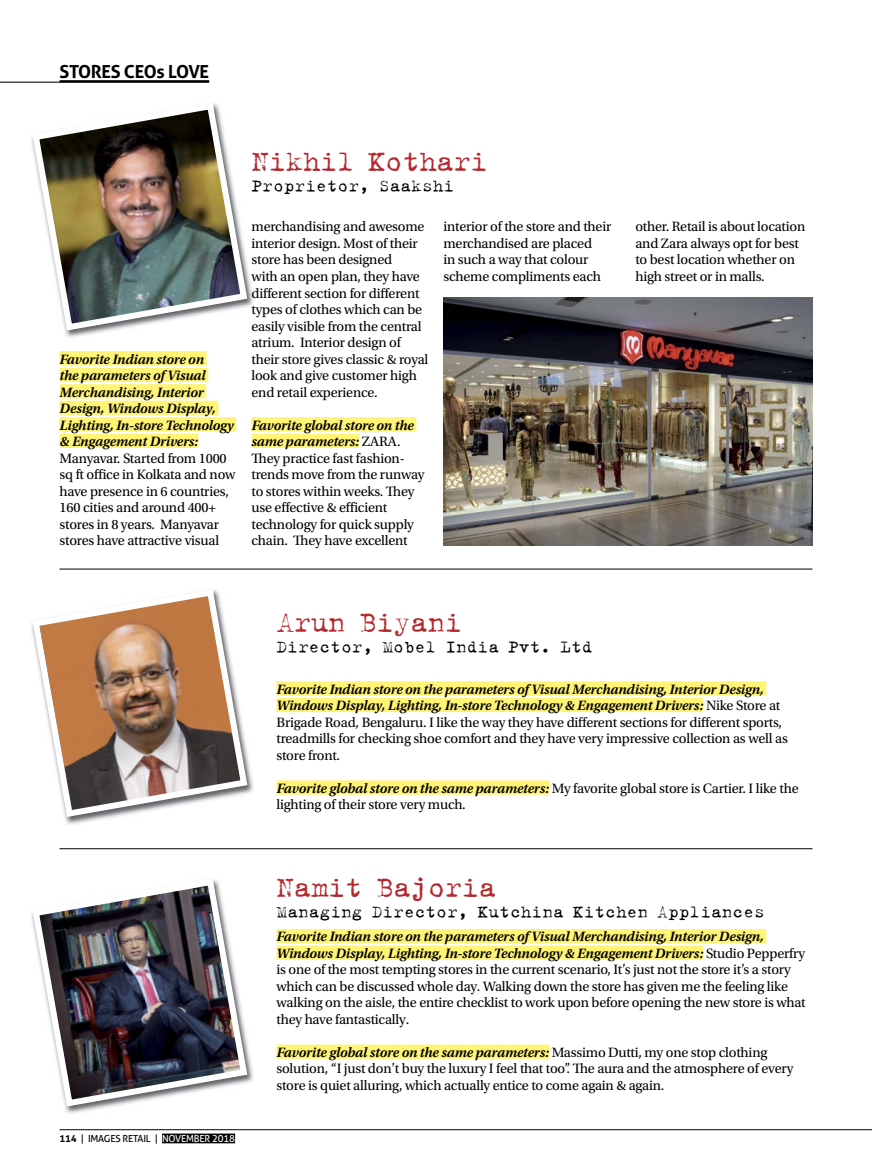
<style>
.page{position:relative;width:872px;height:1170px;background:#fff}
.page>*{position:absolute;margin:0;border:0;box-sizing:border-box;transform-origin:0 0}
.t1{font:30px "Typical Writer";letter-spacing:-.03em;color:#b4282e}
.t2{font:18px "Typical Writer";color:#000}
.t3{font:700 18px "Aller";letter-spacing:-.02em;color:#000}
.t4{font:14.25px/16.5px "Utopia Std";letter-spacing:-.015em;color:#000}
.t5{font:italic 600 14.25px/16.5px "Utopia Std";letter-spacing:-.015em;color:#000}
.t6{font:9.75px "Aller";letter-spacing:-.02em;color:#000}
.s1{font-weight:600;font-style:italic}
.s2{font-weight:700}
.s3{color:#fff}
</style>
<div class="page">
<hr style="left:60px;top:80px;width:149px;height:2px;background:#000">
<div style="left:162px;top:1133px;width:73px;height:10px;background:#000"></div>
<hr style="left:60px;top:1129px;width:812px;height:1px;background:#000">
<hr style="left:0;top:82px;width:209px;height:1px;background:#000">
<img style="left:31px;top:879px;width:220px;height:230px">
<img style="left:31px;top:589px;width:220px;height:231px">
<div style="left:276px;top:681px;width:490px;height:14px;background:#fff476"></div>
<div style="left:276px;top:697px;width:427px;height:15px;background:#fff476"></div>
<div style="left:276px;top:780px;width:273px;height:14px;background:#fff476"></div>
<div style="left:276px;top:928px;width:490px;height:15px;background:#fff476"></div>
<div style="left:276px;top:945px;width:427px;height:14px;background:#fff476"></div>
<div style="left:276px;top:1044px;width:273px;height:14px;background:#fff476"></div>
<div style="left:60px;top:351px;width:147px;height:14px;background:#fff476"></div>
<div style="left:60px;top:367px;width:148px;height:15px;background:#fff476"></div>
<div style="left:60px;top:384px;width:146px;height:14px;background:#fff476"></div>
<div style="left:60px;top:400px;width:158px;height:15px;background:#fff476"></div>
<div style="left:60px;top:417px;width:176px;height:14px;background:#fff476"></div>
<div style="left:60px;top:433px;width:138px;height:15px;background:#fff476"></div>
<img style="left:31px;top:103px;width:220px;height:231px">
<div style="left:251px;top:417px;width:165px;height:14px;background:#fff476"></div>
<div style="left:251px;top:433px;width:108px;height:15px;background:#fff476"></div>
<img style="left:443px;top:297px;width:369px;height:248px">
<hr style="left:60px;top:568px;width:752px;height:1px;background:#000">
<hr style="left:60px;top:848px;width:752px;height:1px;background:#000">
<p class="t3" style="left:60px;top:61px;width:151px">STORES CEOs LOVE</p>
<p class="t5" style="left:60px;top:352px;width:176px">Favorite Indian store on<br>the parameters of Visual<br>Merchandising, Interior<br>Design, Windows Display,<br>Lighting, In-store Technology &amp; Engagement Drivers:</p>
<p class="t4" style="left:60px;top:451px;width:177px">Manyavar. Started from 1000 sq ft office in Kolkata and now have presence in 6 countries,<br>160 cities and around 400+ stores in 8 years. Manyavar stores have attractive visual</p>
<h1 class="t1" style="left:251px;top:145px;width:238px">Nikhil Kothari</h1>
<p class="t2" style="left:251px;top:176px;width:204px">Proprietor, Saakshi</p>
<p class="t4" style="left:251px;top:220px;width:178px">merchandising and awesome interior design. Most of their store has been designed<br>with an open plan, they have different section for different types of clothes which can be easily visible from the central atrium. Interior design of their store gives classic &amp; royal look and give customer high end retail experience.</p>
<p class="t4" style="left:251px;top:418px;width:175px"><span class="s1">Favorite global store on the same parameters:</span> ZARA.<br>They practice fast fashion&shy;trends move from the runway to stores within weeks. They use effective &amp; efficient technology for quick supply chain. They have excellent</p>
<p class="t4" style="left:443px;top:220px;width:169px">interior of the store and their merchandised are placed<br>in such a way that colour scheme compliments each</p>
<p class="t4" style="left:635px;top:220px;width:171px">other. Retail is about location and Zara always opt for best to best location whether on high street or in malls.</p>
<p class="t6" style="left:60px;top:1132px;width:177px"><span class="s2">114</span> | IMAGES RETAIL | <span class="s3">NOVEMBER 2018</span></p>
<h1 class="t1" style="left:276px;top:607px;width:187px">Arun Biyani</h1>
<p class="t2" style="left:276px;top:637px;width:317px">Director, Mobel India Pvt. Ltd</p>
<p class="t4" style="left:276px;top:682px;width:513px"><span class="s1">Favorite Indian store on the parameters of Visual Merchandising, Interior Design, Windows Display, Lighting, In-store Technology &amp; Engagement Drivers:</span> Nike Store at Brigade Road, Bengaluru. I like the way they have different sections for different sports, treadmills for checking shoe comfort and they have very impressive collection as well as store front.</p>
<p class="t4" style="left:276px;top:781px;width:523px"><span class="s1">Favorite global store on the same parameters:</span> My favorite global store is Cartier. I like the lighting of their store very much.</p>
<h1 class="t1" style="left:276px;top:871px;width:221px">Namit Bajoria</h1>
<p class="t2" style="left:276px;top:902px;width:490px">Managing Director, Kutchina Kitchen Appliances</p>
<p class="t4" style="left:276px;top:929px;width:531px"><span class="s1">Favorite Indian store on the parameters of Visual Merchandising, Interior Design, Windows Display, Lighting, In-store Technology &amp; Engagement Drivers:</span> Studio Pepperfry is one of the most tempting stores in the current scenario, It’s just not the store it’s a story which can be discussed whole day. Walking down the store has given me the feeling like walking on the aisle, the entire checklist to work upon before opening the new store is what they have fantastically.</p>
<p class="t4" style="left:276px;top:1045px;width:518px"><span class="s1">Favorite global store on the same parameters:</span> Massimo Dutti, my one stop clothing solution, “I just don’t buy the luxury I feel that too”. The aura and the atmosphere of every store is quiet alluring, which actually entice to come again &amp; again.</p>
</div>
